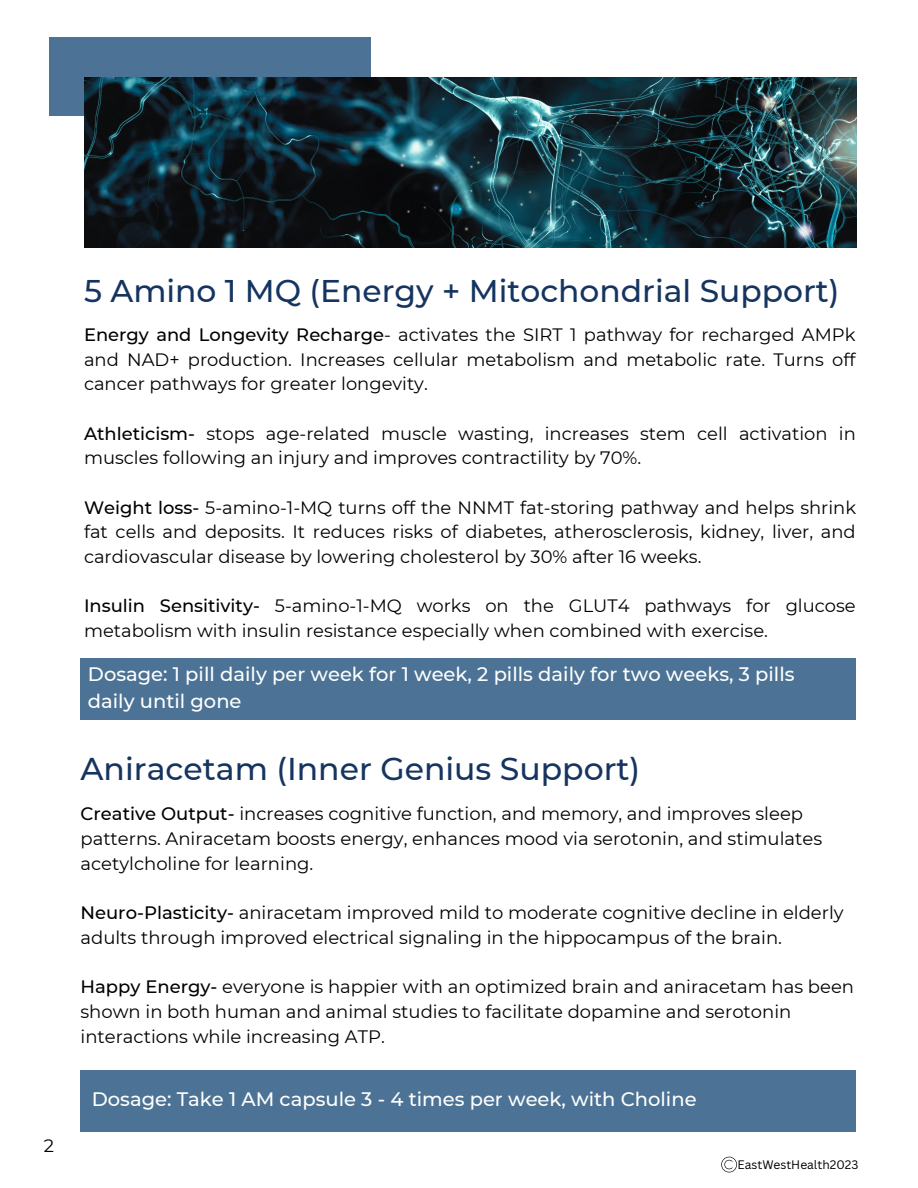
<style>
.page{position:relative;width:918px;height:1188px;background:#fff}
.page>*{position:absolute;margin:0;border:0;box-sizing:border-box;transform-origin:0 0}
.t1{font:500 31.5px "Montserrat";color:#153560}
.t2{font:500 31.35px "Montserrat";color:#153560}
.t3{font:500 19.5px/27px "Montserrat";color:#fff}
.t4{font:18px/24.8px "Montserrat";color:#000}
.t5{font:17.85px/24.6px "Montserrat";color:#000;text-align:justify}
.t6{font:12px "Canva Sans";color:#000}
.s1{font-weight:500}
</style>
<div class="page">
<div style="left:49px;top:37px;width:321px;height:79px;background:#4c7395"></div>
<img style="left:84px;top:78px;width:773px;height:169px">
<div style="left:81px;top:658px;width:775px;height:61px;background:#4c7395"></div>
<div style="left:81px;top:1070px;width:775px;height:61px;background:#4c7395"></div>
<svg style="left:721px;top:1157px;width:16px;height:15px"></svg>
<p class="t4" style="left:44px;top:1133px;width:12px">2</p>
<h2 class="t2" style="left:84px;top:272px;width:757px">5 Amino 1 MQ (Energy + Mitochondrial Support)</h2>
<p class="t5" style="left:84px;top:322px;width:773px"><span class="s1">Energy and Longevity Recharge</span>- activates the SIRT 1 pathway for recharged AMPk and NAD+ production. Increases cellular metabolism and metabolic rate. Turns off cancer pathways for greater longevity.</p>
<p class="t5" style="left:84px;top:421px;width:773px"><span class="s1">Athleticism-</span> stops age-related muscle wasting, increases stem cell activation in muscles following an injury and improves contractility by 70%.</p>
<p class="t5" style="left:84px;top:495px;width:774px"><span class="s1">Weight loss-</span> 5-amino-1-MQ turns off the NNMT fat-storing pathway and helps shrink fat cells and deposits. It reduces risks of diabetes, atherosclerosis, kidney, liver, and cardiovascular disease by lowering cholesterol by 30% after 16 weeks.</p>
<p class="t5" style="left:84px;top:593px;width:773px"><span class="s1">Insulin Sensitivity-</span> 5-amino-1-MQ works on the GLUT4 pathways for glucose metabolism with insulin resistance especially when combined with exercise.</p>
<p class="t3" style="left:88px;top:660px;width:708px">Dosage: 1 pill daily per week for 1 week, 2 pills daily for two weeks, 3 pills daily until gone</p>
<h1 class="t1" style="left:81px;top:750px;width:561px">Aniracetam (Inner Genius Support)</h1>
<p class="t4" style="left:81px;top:801px;width:743px"><span class="s1">Creative Output-</span> increases cognitive function, and memory, and improves sleep patterns. Aniracetam boosts energy, enhances mood via serotonin, and stimulates acetylcholine for learning.</p>
<p class="t4" style="left:81px;top:900px;width:765px"><span class="s1">Neuro-Plasticity-</span> aniracetam improved mild to moderate cognitive decline in elderly adults through improved electrical signaling in the hippocampus of the brain.</p>
<p class="t4" style="left:81px;top:975px;width:775px"><span class="s1">Happy Energy-</span> everyone is happier with an optimized brain and aniracetam has been shown in both human and animal studies to facilitate dopamine and serotonin interactions while increasing ATP.</p>
<p class="t3" style="left:92px;top:1086px;width:606px">Dosage: Take 1 AM capsule 3 - 4 times per week, with Choline</p>
<p class="t6" style="left:738px;top:1156px;width:122px">EastWestHealth2023</p>
</div>
